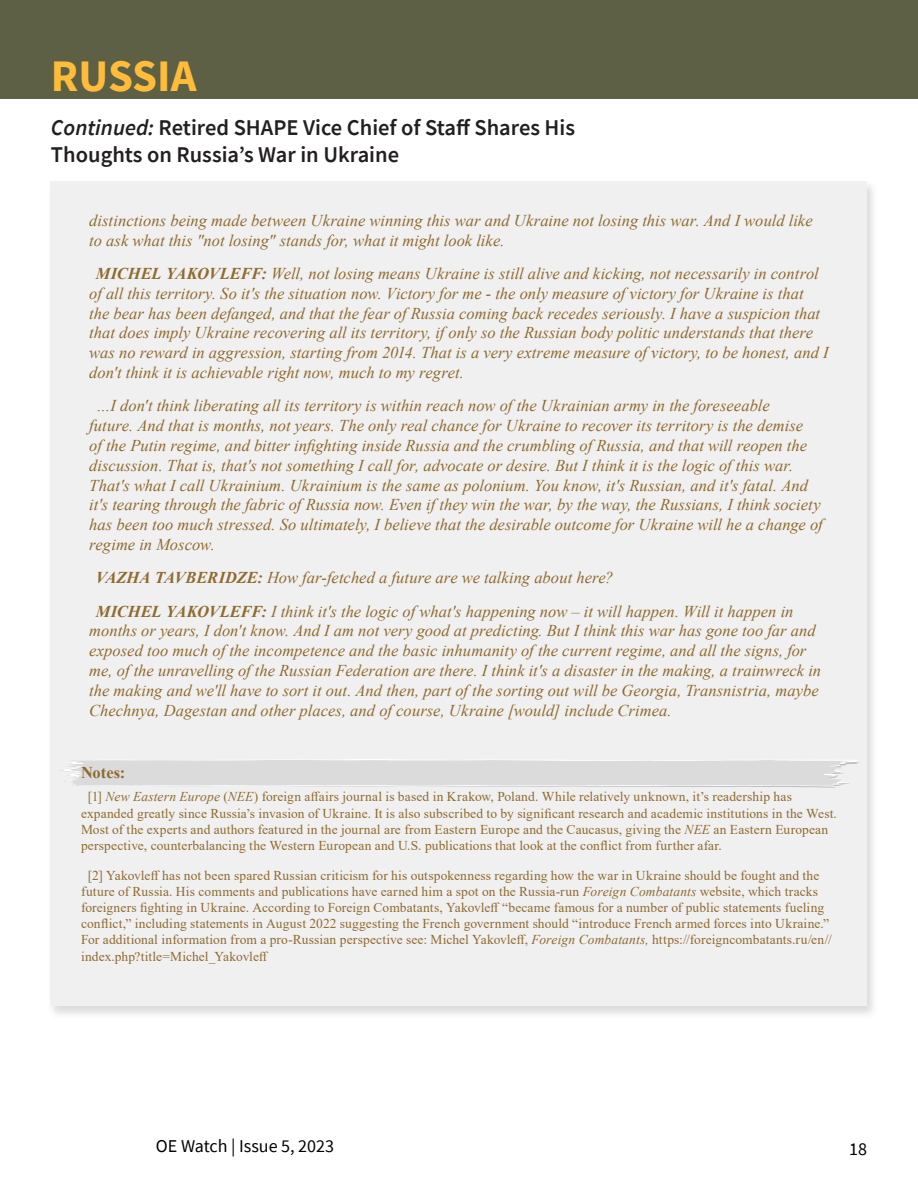
<style>
.page{position:relative;width:918px;height:1188px;background:#fff}
.page>*{position:absolute;margin:0;border:0;box-sizing:border-box;transform-origin:0 0}
.t1{font:700 45px "Source Sans Pro";color:#ffbc3a}
.Continued__Commentar{font:600 22.5px/27px "Source Sans Pro";color:#231f20}
.t2{font:18px "Source Sans Pro";color:#000}
.Source_Article_Copy{font:italic 16.5px/19.8px "Times New Roman";color:#8e6b30}
.Source__ref__Times_1{font:700 16.5px "Times New Roman";color:#8e6b30}
.NOTES__9_pt_Times_Go{font:13.5px/16.2px "Times New Roman";letter-spacing:.01em;color:#8e6b30}
.s1{font-style:italic}
.s2{font-weight:700}
</style>
<div class="page">
<div style="left:0;top:0;width:918px;height:99px;background:#5d6045"></div>
<div style="left:48px;top:179px;width:830px;height:841px;background:#a7a8ab;opacity:.75"></div>
<div style="left:51px;top:182px;width:816px;height:824px;background:#f0f0f0"></div>
<svg style="left:60px;top:759px;width:800px;height:29px"></svg>
<h1 class="t1" style="left:51px;top:46px;width:147px">RUSSIA</h1>
<p class="Continued__Commentar" style="left:51px;top:114px;width:526px"><span class="s1">Continued:</span> Retired SHAPE Vice Chief of Staff Shares His<br>Thoughts on Russia’s War in Ukraine</p>
<p class="Source_Article_Copy" style="left:89px;top:210px;width:725px">distinctions being made between Ukraine winning this war and Ukraine not losing this war. And I would like to ask what this "not losing" stands for, what it might look like.</p>
<p class="Source_Article_Copy" style="left:89px;top:263px;width:741px;text-indent:7px"><span class="s2">MICHEL YAKOVLEFF:</span> Well, not losing means Ukraine is still alive and kicking, not necessarily in control of all this territory. So it's the situation now. Victory for me - the only measure of victory for Ukraine is that<br>the bear has been defanged, and that the fear of Russia coming back recedes seriously. I have a suspicion that that does imply Ukraine recovering all its territory, if only so the Russian body politic understands that there was no reward in aggression, starting from 2014. That is a very extreme measure of victory, to be honest, and I don't think it is achievable right now, much to my regret.</p>
<p class="Source_Article_Copy" style="left:89px;top:396px;width:735px;text-indent:7px">…I don't think liberating all its territory is within reach now of the Ukrainian army in the foreseeable<br>future. And that is months, not years. The only real chance for Ukraine to recover its territory is the demise<br>of the Putin regime, and bitter infighting inside Russia and the crumbling of Russia, and that will reopen the discussion. That is, that's not something I call for, advocate or desire. But I think it is the logic of this war.<br>That's what I call Ukrainium. Ukrainium is the same as polonium. You know, it's Russian, and it's fatal. And it's tearing through the fabric of Russia now. Even if they win the war, by the way, the Russians, I think society has been too much stressed. So ultimately, I believe that the desirable outcome for Ukraine will he a change of regime in Moscow.</p>
<p class="Source_Article_Copy" style="left:96px;top:567px;width:519px"><span class="s2">VAZHA TAVBERIDZE:</span> How far-fetched a future are we talking about here?</p>
<p class="Source_Article_Copy" style="left:89px;top:601px;width:734px;text-indent:7px"><span class="s2">MICHEL YAKOVLEFF:</span> I think it's the logic of what's happening now – it will happen. Will it happen in months or years, I don't know. And I am not very good at predicting. But I think this war has gone too far and exposed too much of the incompetence and the basic inhumanity of the current regime, and all the signs, for me, of the unravelling of the Russian Federation are there. I think it's a disaster in the making, a trainwreck in the making and we'll have to sort it out. And then, part of the sorting out will be Georgia, Transnistria, maybe Chechnya, Dagestan and other places, and of course, Ukraine [would] include Crimea.</p>
<p class="Source__ref__Times_1" style="left:81px;top:760px;width:46px">Notes:</p>
<p class="NOTES__9_pt_Times_Go" style="left:81px;top:788px;width:758px;text-indent:7px">[1] <span class="s1">New Eastern Europe</span> (<span class="s1">NEE</span>) foreign affairs journal is based in Krakow, Poland. While relatively unknown, it’s readership has expanded greatly since Russia’s invasion of Ukraine. It is also subscribed to by significant research and academic institutions in the West.<br>Most of the experts and authors featured in the journal are from Eastern Europe and the Caucasus, giving the <span class="s1">NEE</span> an Eastern European perspective, counterbalancing the Western European and U.S. publications that look at the conflict from further afar.</p>
<p class="NOTES__9_pt_Times_Go" style="left:81px;top:867px;width:752px;text-indent:7px">[2] Yakovleff has not been spared Russian criticism for his outspokenness regarding how the war in Ukraine should be fought and the future of Russia. His comments and publications have earned him a spot on the Russia-run <span class="s1">Foreign Combatants</span> website, which tracks foreigners fighting in Ukraine. According to Foreign Combatants, Yakovleff “became famous for a number of public statements fueling conflict,” including statements in August 2022 suggesting the French government should “introduce French armed forces into Ukraine.” For additional information from a pro-Russian perspective see: Michel Yakovleff, <span class="s1">Foreign Combatants,</span> https://foreigncombatants.ru/en// index.php?title=Michel_Yakovleff</p>
<p class="t2" style="left:156px;top:1135px;width:180px">OE Watch | Issue 5, 2023</p>
<p class="t2" style="left:849px;top:1138px;width:19px">18</p>
</div>
